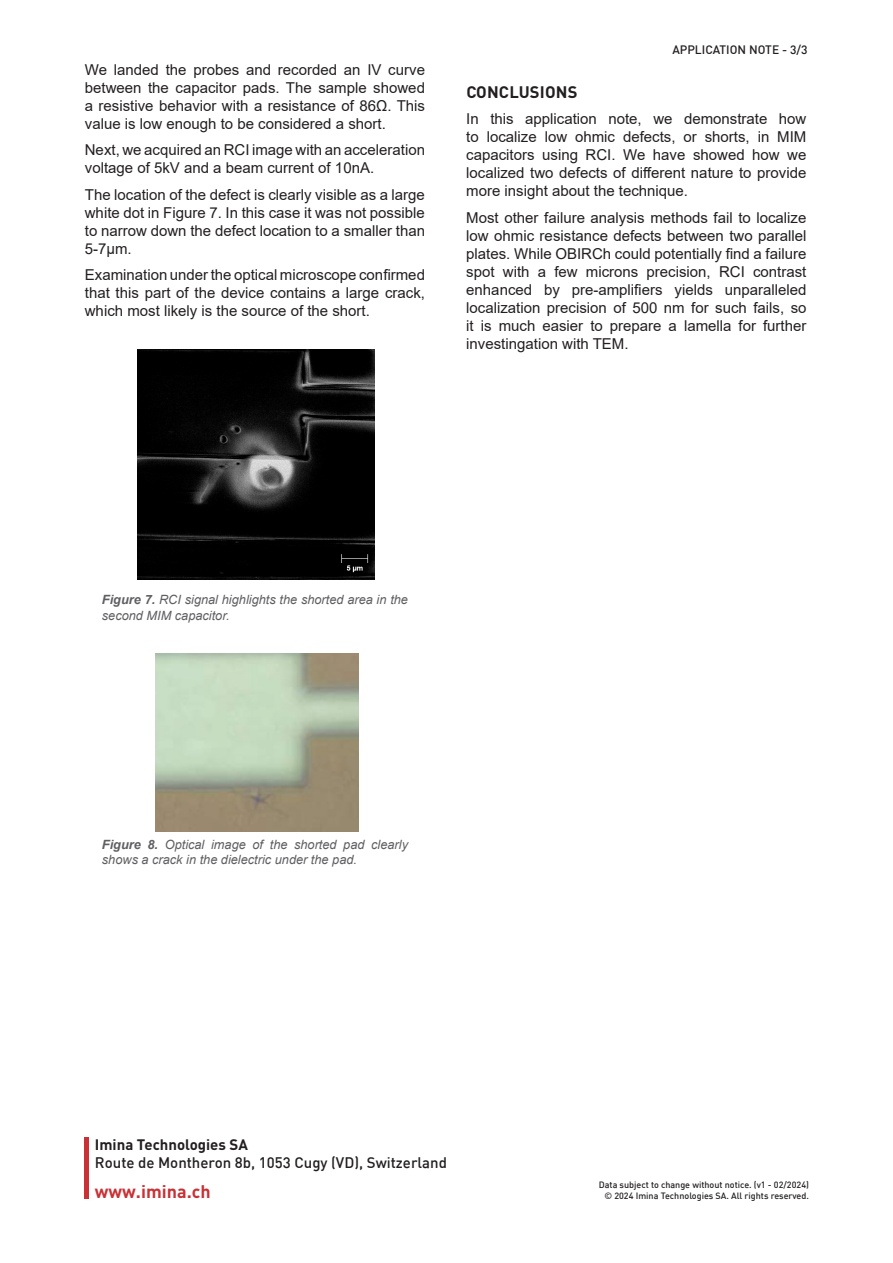
<style>
.page{position:relative;width:893px;height:1263px;background:#fff}
.page>*{position:absolute;margin:0;border:0;box-sizing:border-box;transform-origin:0 0}
.Website{font:700 18px "DIN Pro";color:#c93135}
.Paragraph_Style_-_Ti{font:700 16.5px "DIN Pro";color:#231f20}
.Paragraph_Style{font:15px/18px "Arial";color:#231f20;text-align:justify}
.Address{font:500 15px "DIN";color:#231f20}
.Imina_Technologies_S{font:700 15px "DIN Pro";color:#231f20}
.t1{font:italic 12.75px/15.3px "Arial";color:#5f5f62}
.Page_Number{font:500 12px "DIN";color:#231f20}
.All_rights_reserved{font:500 9px "DIN";color:#231f20}
.s1{font-weight:700}
</style>
<div class="page">
<hr style="left:84px;top:1137px;width:4px;height:61px;background:#c93135">
<img style="left:137px;top:350px;width:237px;height:229px">
<img style="left:155px;top:653px;width:203px;height:178px">
<p class="Paragraph_Style" style="left:85px;top:60px;width:342px">We landed the probes and recorded an IV curve between the capacitor pads. The sample showed a resistive behavior with a resistance of 86Ω. This value is low enough to be considered a short.</p>
<p class="Paragraph_Style" style="left:85px;top:141px;width:342px">Next, we acquired an RCI image with an acceleration voltage of 5kV and a beam current of 10nA.</p>
<p class="Paragraph_Style" style="left:85px;top:185px;width:342px">The location of the defect is clearly visible as a large white dot in Figure 7. In this case it was not possible to narrow down the defect location to a smaller than 5-7μm.</p>
<p class="Paragraph_Style" style="left:85px;top:266px;width:342px">Examination under the optical microscope confirmed that this part of the device contains a large crack, which most likely is the source of the short.</p>
<p class="Page_Number" style="left:672px;top:42px;width:137px">APPLICATION NOTE - 3/3</p>
<p class="Paragraph_Style_-_Ti" style="left:466px;top:80px;width:22px">Conc</p>
<p class="Paragraph_Style_-_Ti" style="left:509px;top:80px;width:20px">lusions</p>
<p class="Paragraph_Style" style="left:466px;top:110px;width:342px">In this application note, we demonstrate how to localize low ohmic defects, or shorts, in MIM capacitors using RCI. We have showed how we localized two defects of different nature to provide more insight about the technique.</p>
<p class="Paragraph_Style" style="left:466px;top:208px;width:342px">Most other failure analysis methods fail to localize low ohmic resistance defects between two parallel plates. While OBIRCh could potentially find a failure spot with a few microns precision, RCI contrast enhanced by pre-amplifiers yields unparalleled localization precision of 500 nm for such fails, so it is much easier to prepare a lamella for further investingation with TEM.</p>
<p class="t1" style="left:102px;top:592px;width:308px"><span class="s1">Figure 7.</span> RCI signal highlights the shorted area in the second MIM capacitor.</p>
<p class="t1" style="left:102px;top:837px;width:308px"><span class="s1">Figure 8.</span> Optical image of the shorted pad clearly shows a crack in the dielectric under the pad.</p>
<p class="Imina_Technologies_S" style="left:95px;top:1134px;width:155px">Imina Technologies SA</p>
<p class="Website" style="left:95px;top:1179px;width:117px">www.imina.ch</p>
<p class="Address" style="left:95px;top:1153px;width:354px">Route de Montheron 8b, 1053 Cugy (VD), Switzerland</p>
<p class="All_rights_reserved" style="left:599px;top:1179px;width:212px">Data subject to change without notice. (v1 - 02/2024)</p>
<p class="All_rights_reserved" style="left:604px;top:1189px;width:206px">© 2024 Imina Technologies SA. All rights reserved.</p>
</div>
